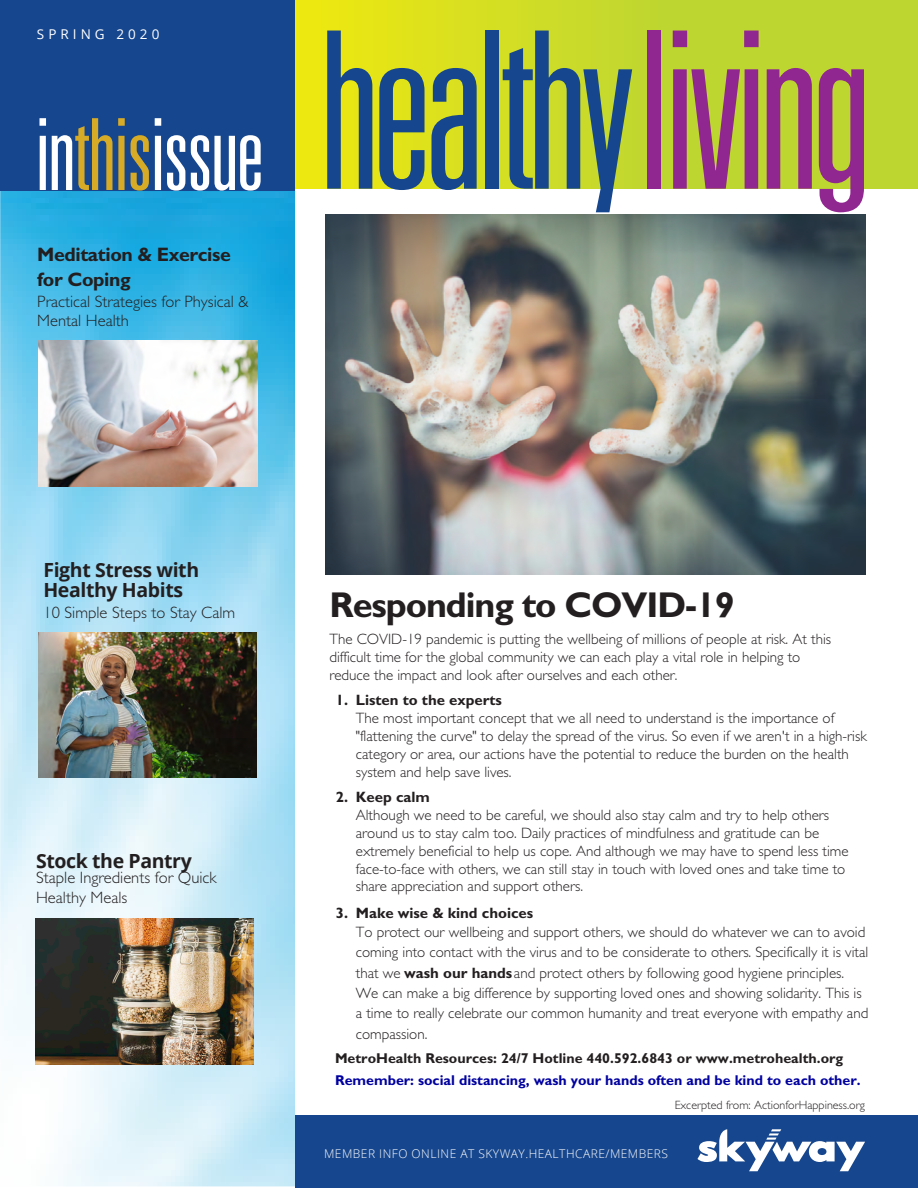
<style>
.page{position:relative;width:918px;height:1188px;background:#fff}
.page>*{position:absolute;margin:0;border:0;box-sizing:border-box;transform-origin:0 0}
.t1{font:300 ultra-condensed 219.15px "Univers";letter-spacing:-.04em;color:#16468d}
.t2{font:300 ultra-condensed 99.45px "Univers";letter-spacing:-.02em;color:#fff}
.t3{font:700 36px "Gill Sans Std";letter-spacing:-.03em;color:#231f20}
.t4{font:700 19.5px/19.5px "Open Sans";letter-spacing:-.02em;color:#231f20}
.t5{font:700 19.5px/24.8px "Gill Sans Std";letter-spacing:-.02em;color:#231f20}
.t6{font:300 16.5px/19.8px "Gill Sans Std";color:#231f20}
.t7{font:300 15px/18px "Gill Sans Std";color:#231f20}
.t8{font:700 15px "Gill Sans Std";color:#231f20}
.t9{font:700 14.25px "Gill Sans Std";color:#231f20}
.t10{font:700 14.25px "Gill Sans Std";color:#0000a0}
.t11{font:13.5px "Open Sans";letter-spacing:.3em;color:#fff}
.t12{font:300 12px "Open Sans";letter-spacing:.04em;color:#fff}
.t13{font:300 12px "Gill Sans Std";color:#231f20}
.s1{color:#d8ab27}
.s2{color:#90268f}
.s3{font-size:14.7px}
.s4{font-weight:700}
</style>
<div class="page">
<svg style="left:295px;top:0;width:623px;height:189px;background:#ccdb26"></svg>
<img style="left:0;top:190px;width:295px;height:996px">
<div style="left:0;top:0;width:295px;height:190px;background:#16468d"></div>
<div style="left:295px;top:1116px;width:623px;height:72px;background:#16468d"></div>
<svg style="left:697px;top:1129px;width:168px;height:42px"></svg>
<img style="left:325px;top:214px;width:541px;height:361px">
<img style="left:39px;top:341px;width:219px;height:146px">
<img style="left:39px;top:633px;width:218px;height:145px">
<img style="left:36px;top:919px;width:218px;height:146px">
<p class="t11" style="left:37px;top:25px;width:124px">SPRING 2020</p>
<h2 class="t2" style="left:35px;top:103px;width:230px">in<span class="s1">this</span>issue</h2>
<h3 class="t5" style="left:37px;top:242px;width:195px">Meditation &amp; Exercise for Coping</h3>
<p class="t6" style="left:37px;top:292px;width:213px;line-height:19px">Practical Strategies for Physical &amp;<br>Mental Health</p>
<h1 class="t1" style="left:319px;top:-3px;width:554px">healthy<span class="s2">living</span></h1>
<h3 class="t4" style="left:43px;top:560px;width:157px">Fight Stress with<br>Healthy Habits</h3>
<p class="t6" style="left:43px;top:602px;width:193px">10 Simple Steps to Stay Calm</p>
<h3 class="t4" style="left:36px;top:851px;width:157px">Stock the Pantry</h3>
<p class="t6" style="left:36px;top:868px;width:182px">Staple Ingredients for Quick<br>Healthy Meals</p>
<h3 class="t3" style="left:329px;top:584px;width:407px">Responding to COVID-19</h3>
<p class="t7" style="left:329px;top:630px;width:503px">The COVID-19 pandemic is putting the wellbeing of millions of people at risk. At this difficult time for the global community we can each play a vital role in helping to reduce the impact and look after ourselves and each other<span class="s3">.</span></p>
<p class="t8" style="left:336px;top:691px;width:168px">1. Listen to the experts</p>
<p class="t7" style="left:356px;top:709px;width:513px">The most important concept that we all need to understand is the importance of "flattening the curve" to delay the spread of the virus. So even if we aren't in a high-risk category or area, our actions have the potential to reduce the burden on the health system and help save lives.</p>
<p class="t8" style="left:336px;top:788px;width:96px">2. Keep calm</p>
<p class="t7" style="left:356px;top:806px;width:494px">Although we need to be careful, we should also stay calm and try to help others around us to stay calm too. Daily practices of mindfulness and gratitude can be extremely beneficial to help us cope. And although we may have to spend less time face-to-face with others, we can still stay in touch with loved ones and take time to share appreciation and support others.</p>
<p class="t8" style="left:336px;top:904px;width:199px">3. Make wise &amp; kind choices</p>
<p class="t7" style="left:356px;top:922px;width:514px;line-height:20.4px">To protect our wellbeing and support others, we should do whatever we can to avoid coming into contact with the virus and to be considerate to others. Specifically it is vital that we <span class="s4">wash our hands</span>and protect others by following good hygiene principles.<br>We can make a big difference by supporting loved ones and showing solidarity. This is a time to really celebrate our common humanity and treat everyone with empathy and compassion.</p>
<p class="t9" style="left:335px;top:1049px;width:510px">MetroHealth Resources: 24/7 Hotline 440.592.6843 or www.metrohealth.org</p>
<p class="t10" style="left:335px;top:1072px;width:527px">Remember: social distancing, wash your hands often and be kind to each other.</p>
<p class="t13" style="left:675px;top:1099px;width:192px">Excerpted from: ActionforHappiness.org</p>
<p class="t12" style="left:324px;top:1145px;width:345px">MEMBER INFO ONLINE AT SKYWAY.HEALTHCARE/MEMBERS</p>
</div>
